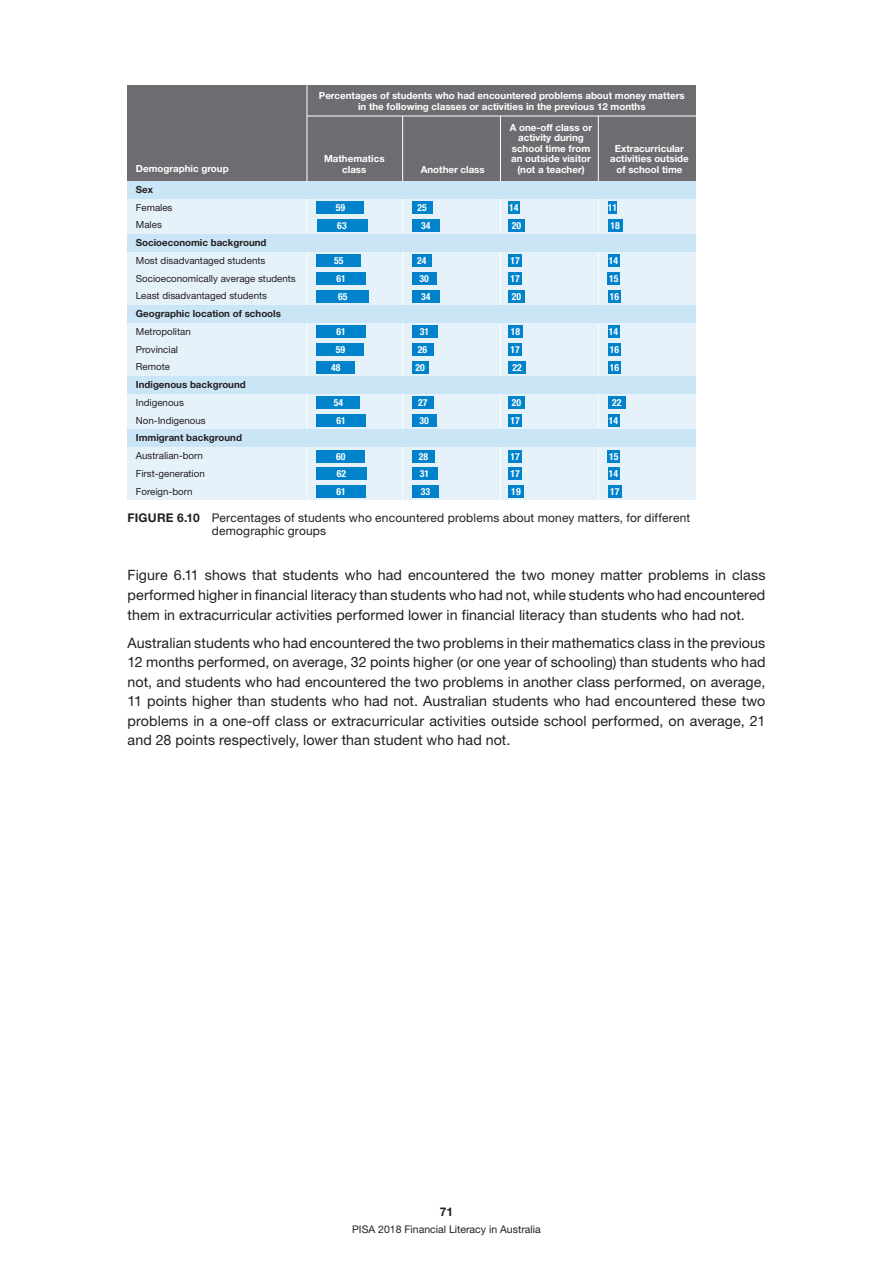
<style>
.page{position:relative;width:893px;height:1263px;background:#fff}
.page>*{position:absolute;margin:0;border:0;box-sizing:border-box;transform-origin:0 0}
.Body_text{font:14.25px/19.5px "Helvetica Neue LT Std";letter-spacing:.005em;color:#231f20;text-align:justify}
.Figure_caption{font:12px/13.5px "Helvetica Neue LT Std";letter-spacing:.015em;color:#231f20}
.t1{font:700 12px "Helvetica Neue LT Std";color:#231f20}
.t2{font:10.5px "Helvetica Neue LT Std";color:#231f20}
.t3{font:9.75px/17.7px "Helvetica Neue LT Std";color:#231f20}
.t4{font:700 9.75px/10.5px "Helvetica Neue LT Std";color:#fff;text-align:center}
.t5{font:700 condensed 9.75px/17.7px "Helvetica Neue LT Std";color:#fff}
.s1{font-weight:700}
</style>
<div class="page">
<div style="left:128px;top:288px;width:568px;height:17px;background:#e6f2fa"></div>
<div style="left:128px;top:270px;width:568px;height:17px;background:#e6f2fa"></div>
<div style="left:128px;top:252px;width:568px;height:17px;background:#e6f2fa"></div>
<div style="left:128px;top:217px;width:568px;height:17px;background:#e6f2fa"></div>
<div style="left:128px;top:199px;width:568px;height:17px;background:#e6f2fa"></div>
<div style="left:128px;top:323px;width:568px;height:17px;background:#e6f2fa"></div>
<div style="left:128px;top:341px;width:568px;height:17px;background:#e6f2fa"></div>
<div style="left:128px;top:359px;width:568px;height:17px;background:#e6f2fa"></div>
<div style="left:128px;top:394px;width:568px;height:17px;background:#e6f2fa"></div>
<div style="left:128px;top:412px;width:568px;height:17px;background:#e6f2fa"></div>
<div style="left:128px;top:447px;width:568px;height:17px;background:#e6f2fa"></div>
<div style="left:128px;top:465px;width:568px;height:17px;background:#e6f2fa"></div>
<div style="left:128px;top:483px;width:568px;height:17px;background:#e6f2fa"></div>
<div style="left:128px;top:85px;width:568px;height:95px;background:#6e6c70"></div>
<hr style="left:307px;top:85px;width:1px;height:415px;background:#fff">
<hr style="left:402px;top:116px;width:1px;height:384px;background:#fff">
<hr style="left:500px;top:116px;width:1px;height:384px;background:#fff">
<hr style="left:598px;top:116px;width:1px;height:384px;background:#fff">
<hr style="left:307px;top:116px;width:389px;height:1px;background:#fff">
<div style="left:128px;top:181px;width:568px;height:17px;background:#cae5f5"></div>
<div style="left:128px;top:234px;width:568px;height:17px;background:#cae5f5"></div>
<div style="left:128px;top:305px;width:568px;height:17px;background:#cae5f5"></div>
<div style="left:128px;top:376px;width:568px;height:17px;background:#cae5f5"></div>
<div style="left:128px;top:430px;width:568px;height:17px;background:#cae5f5"></div>
<div style="left:316px;top:201px;width:48px;height:13px;background:#0083ca"></div>
<div style="left:316px;top:219px;width:51px;height:12px;background:#0083ca"></div>
<div style="left:316px;top:254px;width:45px;height:13px;background:#0083ca"></div>
<div style="left:316px;top:272px;width:50px;height:13px;background:#0083ca"></div>
<div style="left:316px;top:290px;width:53px;height:12px;background:#0083ca"></div>
<div style="left:316px;top:325px;width:50px;height:13px;background:#0083ca"></div>
<div style="left:316px;top:343px;width:48px;height:13px;background:#0083ca"></div>
<div style="left:316px;top:361px;width:39px;height:12px;background:#0083ca"></div>
<div style="left:316px;top:397px;width:44px;height:12px;background:#0083ca"></div>
<div style="left:316px;top:414px;width:50px;height:13px;background:#0083ca"></div>
<div style="left:316px;top:450px;width:49px;height:12px;background:#0083ca"></div>
<div style="left:316px;top:468px;width:51px;height:12px;background:#0083ca"></div>
<div style="left:316px;top:485px;width:50px;height:13px;background:#0083ca"></div>
<div style="left:412px;top:201px;width:20px;height:13px;background:#0083ca"></div>
<div style="left:412px;top:219px;width:28px;height:12px;background:#0083ca"></div>
<div style="left:412px;top:254px;width:19px;height:13px;background:#0083ca"></div>
<div style="left:412px;top:272px;width:24px;height:13px;background:#0083ca"></div>
<div style="left:412px;top:290px;width:28px;height:12px;background:#0083ca"></div>
<div style="left:412px;top:325px;width:25px;height:13px;background:#0083ca"></div>
<div style="left:412px;top:343px;width:21px;height:13px;background:#0083ca"></div>
<div style="left:412px;top:361px;width:16px;height:12px;background:#0083ca"></div>
<div style="left:412px;top:397px;width:22px;height:12px;background:#0083ca"></div>
<div style="left:412px;top:414px;width:24px;height:13px;background:#0083ca"></div>
<div style="left:412px;top:450px;width:23px;height:12px;background:#0083ca"></div>
<div style="left:412px;top:468px;width:25px;height:12px;background:#0083ca"></div>
<div style="left:412px;top:485px;width:27px;height:13px;background:#0083ca"></div>
<div style="left:508px;top:201px;width:12px;height:13px;background:#0083ca"></div>
<div style="left:508px;top:219px;width:16px;height:12px;background:#0083ca"></div>
<div style="left:508px;top:254px;width:14px;height:13px;background:#0083ca"></div>
<div style="left:508px;top:272px;width:14px;height:13px;background:#0083ca"></div>
<div style="left:508px;top:290px;width:16px;height:12px;background:#0083ca"></div>
<div style="left:508px;top:325px;width:15px;height:13px;background:#0083ca"></div>
<div style="left:508px;top:343px;width:14px;height:13px;background:#0083ca"></div>
<div style="left:508px;top:361px;width:18px;height:12px;background:#0083ca"></div>
<div style="left:508px;top:397px;width:16px;height:12px;background:#0083ca"></div>
<div style="left:508px;top:414px;width:14px;height:13px;background:#0083ca"></div>
<div style="left:508px;top:450px;width:14px;height:12px;background:#0083ca"></div>
<div style="left:508px;top:468px;width:14px;height:12px;background:#0083ca"></div>
<div style="left:508px;top:485px;width:16px;height:13px;background:#0083ca"></div>
<div style="left:608px;top:201px;width:9px;height:13px;background:#0083ca"></div>
<div style="left:608px;top:219px;width:14px;height:12px;background:#0083ca"></div>
<div style="left:608px;top:254px;width:11px;height:13px;background:#0083ca"></div>
<div style="left:608px;top:272px;width:12px;height:13px;background:#0083ca"></div>
<div style="left:608px;top:290px;width:13px;height:12px;background:#0083ca"></div>
<div style="left:608px;top:325px;width:11px;height:13px;background:#0083ca"></div>
<div style="left:608px;top:343px;width:13px;height:13px;background:#0083ca"></div>
<div style="left:608px;top:361px;width:13px;height:12px;background:#0083ca"></div>
<div style="left:608px;top:397px;width:18px;height:12px;background:#0083ca"></div>
<div style="left:608px;top:414px;width:11px;height:13px;background:#0083ca"></div>
<div style="left:608px;top:450px;width:12px;height:12px;background:#0083ca"></div>
<div style="left:608px;top:468px;width:11px;height:12px;background:#0083ca"></div>
<div style="left:608px;top:485px;width:14px;height:13px;background:#0083ca"></div>
<p class="t4" style="left:136px;top:163px;width:94px">Demographic group</p>
<p class="t3" style="left:136px;top:180px;width:161px"><span class="s1">Sex<br></span>Females<br>Males<br><span class="s1">Socioeconomic background<br></span>Most disadvantaged students<br>Socioeconomically average students<br>Least disadvantaged students<br><span class="s1">Geographic location of schools<br></span>Metropolitan<br>Provincial<br>Remote<br><span class="s1">Indigenous background<br></span>Indigenous<br>Non-Indigenous<br><span class="s1">Immigrant background<br></span>Australian-born<br>First-generation<br>Foreign-born</p>
<p class="t4" style="left:319px;top:90px;width:367px">Percentages of students who had encountered problems about money matters in the following classes or activities in the previous 12 months</p>
<p class="t4" style="left:324px;top:154px;width:62px">Mathematics class</p>
<p class="t4" style="left:421px;top:164px;width:65px">Another class</p>
<p class="t5" style="left:336px;top:198px;width:12px">59<br>63</p>
<p class="t5" style="left:334px;top:252px;width:15px">55<br>61<br>65</p>
<p class="t5" style="left:331px;top:323px;width:16px;text-align:center">61<br>59<br>48</p>
<p class="t5" style="left:334px;top:394px;width:14px">54<br>61</p>
<p class="t5" style="left:336px;top:447px;width:12px;text-align:justify">60<br>62<br>61</p>
<p class="t5" style="left:417px;top:198px;width:15px;text-align:center">25<br>34</p>
<p class="t5" style="left:417px;top:252px;width:15px">24<br>30<br>34</p>
<p class="t5" style="left:415px;top:323px;width:15px;text-align:center">31<br>26<br>20</p>
<p class="t5" style="left:418px;top:394px;width:12px">27<br>30</p>
<p class="t5" style="left:419px;top:447px;width:13px">28<br>31<br>33</p>
<p class="t4" style="left:510px;top:122px;width:84px">A one-off class or activity during school time from an outside visitor (not a teacher)</p>
<p class="t5" style="left:509px;top:198px;width:13px">14<br>20</p>
<p class="t5" style="left:510px;top:252px;width:12px">17<br>17<br>20</p>
<p class="t5" style="left:510px;top:323px;width:13px">18<br>17<br>22</p>
<p class="t5" style="left:510px;top:394px;width:12px">20<br>17</p>
<p class="t5" style="left:510px;top:447px;width:12px;text-align:justify">17<br>17<br>19</p>
<p class="t4" style="left:610px;top:143px;width:80px">Extracurricular activities outside of school time</p>
<p class="t5" style="left:608px;top:198px;width:14px">11<br>18</p>
<p class="t5" style="left:609px;top:252px;width:12px;text-align:justify">14<br>15<br>16</p>
<p class="t5" style="left:609px;top:323px;width:12px;text-align:justify">14<br>16<br>16</p>
<p class="t5" style="left:609px;top:394px;width:14px;text-align:center">22<br>14</p>
<p class="t5" style="left:609px;top:447px;width:12px">15<br>14<br>17</p>
<p class="Figure_caption" style="left:212px;top:511px;width:480px;text-indent:-84px"><span class="s1">FIGURE 6.10</span> Percentages of students who encountered problems about money matters, for different demographic groups</p>
<p class="Body_text" style="left:128px;top:565px;width:639px">Figure 6.11 shows that students who had encountered the two money matter problems in class performed higher in financial literacy than students who had not, while students who had encountered them in extracurricular activities performed lower in financial literacy than students who had not.</p>
<p class="Body_text" style="left:128px;top:632px;width:639px">Australian students who had encountered the two problems in their mathematics class in the previous 12 months performed, on average, 32 points higher (or one year of schooling) than students who had not, and students who had encountered the two problems in another class performed, on average, 11 points higher than students who had not. Australian students who had encountered these two problems in a one-off class or extracurricular activities outside school performed, on average, 21 and 28 points respectively, lower than student who had not.</p>
<p class="t1" style="left:440px;top:1204px;width:15px">71</p>
<p class="t2" style="left:352px;top:1223px;width:190px">PISA 2018 Financial Literacy in Australia</p>
</div>
